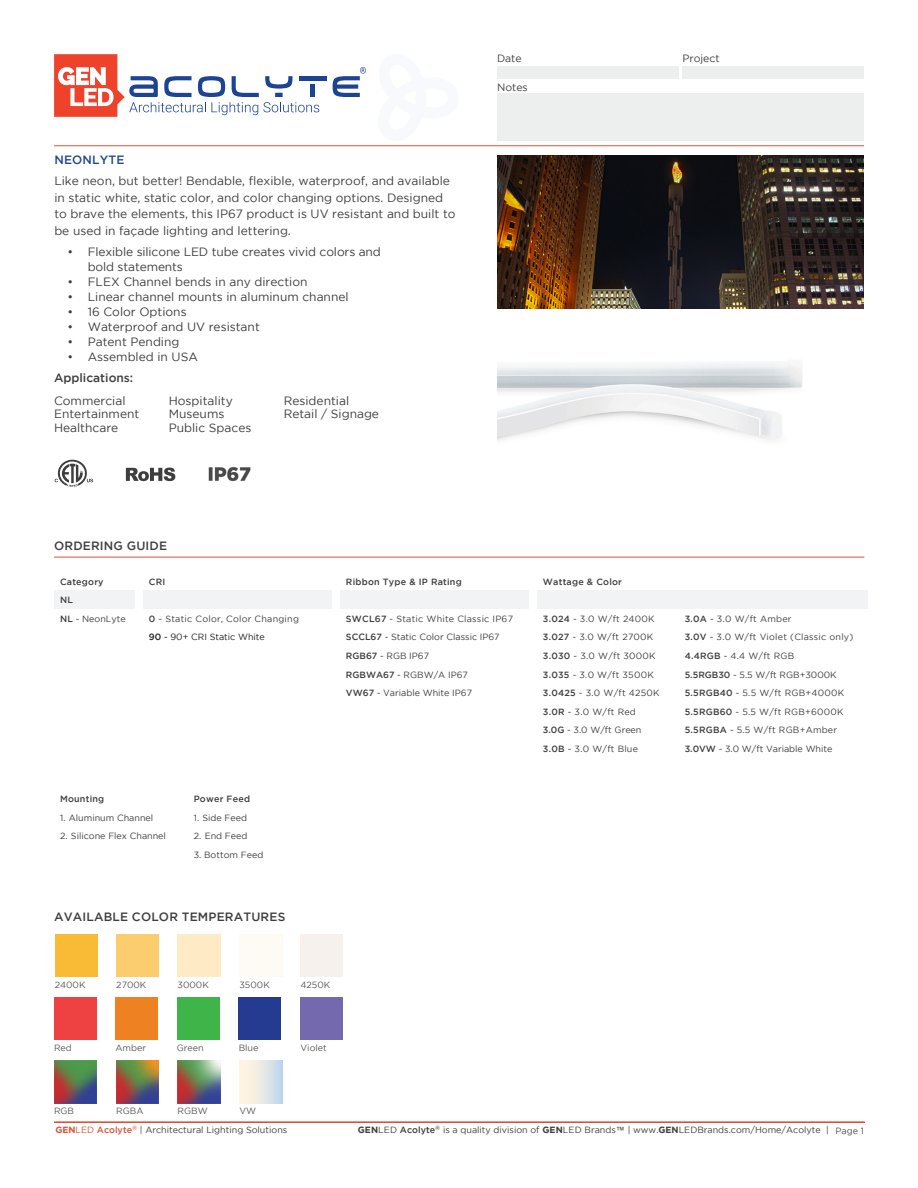
<style>
.page{position:relative;width:918px;height:1188px;background:#fff}
.page>*{position:absolute;margin:0;border:0;box-sizing:border-box;transform-origin:0 0}
.t1{font:12px/16.5px "Gotham";color:#3e3e3f}
.t2{font:500 12px "Gotham";letter-spacing:.015em;color:#3e3e3f}
.t3{font:500 12px "Gotham";letter-spacing:.015em;color:#21478e}
.t4{font:10.5px "Gotham";color:#3e3e3f}
.t5{font:9px/18.6px "Gotham";color:#3e3e3f}
.t6{font:9px "Gotham";letter-spacing:.025em;color:#3e3e3f}
.t7{font:9px "Gotham";color:#57585a}
.t8{font:500 9px "Gotham";letter-spacing:.025em;color:#3e3e3f}
.t9{font:9px "Gotham";color:#231f20}
.t10{font:500 9px "Gotham";color:#3e3e3f}
.t11{font:9px "Gotham";color:#494a4a}
.t12{font:500 6.15px "Gotham";color:#3e3e3f}
.s1{font-weight:500}
.s2{font-weight:700;color:#dc5236}
.s3{color:#dc5236}
.s4{font-weight:500;color:#dc5236}
.s5{font-weight:700}
.s6{font-family:"Gill Sans MT Pro";font-weight:500}
.s7{font-weight:400}
</style>
<div class="page">
<hr style="left:54px;top:146px;width:810px;height:1px;background:#dc5235">
<hr style="left:54px;top:557px;width:810px;height:1px;background:#dc5235">
<div style="left:54px;top:591px;width:81px;height:18px;background:#f2f3f4"></div>
<div style="left:143px;top:591px;width:189px;height:18px;background:#f2f3f4"></div>
<div style="left:340px;top:591px;width:189px;height:18px;background:#f2f3f4"></div>
<div style="left:537px;top:591px;width:331px;height:18px;background:#f2f3f4"></div>
<div style="left:55px;top:934px;width:42px;height:43px;background:#f9bb36"></div>
<div style="left:116px;top:934px;width:43px;height:43px;background:#fccd6f"></div>
<div style="left:54px;top:998px;width:43px;height:42px;background:#ee4142"></div>
<div style="left:301px;top:934px;width:42px;height:43px;background:#f6f1ed"></div>
<div style="left:177px;top:998px;width:42px;height:42px;background:#3eb449"></div>
<div style="left:239px;top:998px;width:42px;height:42px;background:#253b91"></div>
<div style="left:301px;top:998px;width:42px;height:42px;background:#7469af"></div>
<div style="left:116px;top:998px;width:42px;height:42px;background:#ee8122"></div>
<img style="left:54px;top:1061px;width:43px;height:42px">
<img style="left:116px;top:1061px;width:43px;height:42px">
<img style="left:178px;top:1061px;width:42px;height:42px">
<div style="left:239px;top:1061px;width:43px;height:42px;background:linear-gradient(to right,#fff9de,#c5d9eb)"></div>
<div style="left:497px;top:66px;width:182px;height:12px;background:#edeeee"></div>
<div style="left:682px;top:66px;width:182px;height:12px;background:#edeeee"></div>
<div style="left:497px;top:93px;width:367px;height:47px;background:#edeeee"></div>
<svg style="left:54px;top:54px;width:265px;height:63px"></svg>
<div style="left:310px;top:85px;width:5px;height:12px;background:#1c4492"></div>
<hr style="left:299px;top:76px;width:27px;height:4px;background:#1c4492">
<svg style="left:333px;top:67px;width:33px;height:30px"></svg>
<img style="left:497px;top:155px;width:366px;height:154px">
<svg style="left:55px;top:460px;width:38px;height:27px"></svg>
<svg style="left:126px;top:468px;width:49px;height:13px"></svg>
<img style="left:208px;top:467px;width:43px;height:15px">
<hr style="left:54px;top:1122px;width:811px;height:1px;background:#dc5236">
<h1 class="t3" style="left:54px;top:153px;width:72px">NEONLYTE</h1>
<p class="t1" style="left:54px;top:173px;width:403px">Like neon, but better! Bendable, flexible, waterproof, and available in static white, static color, and color changing options. Designed to brave the elements, this IP67 product is UV resistant and built to be used in façade lighting and lettering.</p>
<h1 class="t1" style="left:88px;top:244px;width:295px;line-height:15px;text-indent:-20px">• Flexible silicone LED tube creates vivid colors and bold statements</h1>
<h1 class="t1" style="left:68px;top:273px;width:242px">• FLEX Channel bends in any direction</h1>
<h1 class="t1" style="left:68px;top:288px;width:283px">• Linear channel mounts in aluminum channel</h1>
<h1 class="t1" style="left:68px;top:303px;width:121px">• 16 Color Options</h1>
<h1 class="t1" style="left:68px;top:318px;width:194px">• Waterproof and UV resistant</h1>
<h1 class="t1" style="left:68px;top:333px;width:114px">• Patent Pending</h1>
<h1 class="t1" style="left:68px;top:348px;width:132px">• Assembled in USA</h1>
<h1 class="t2" style="left:54px;top:371px;width:81px">Applications:</h1>
<h1 class="t1" style="left:54px;top:392px;width:73px">Commercial</h1>
<h1 class="t1" style="left:169px;top:392px;width:66px">Hospitality</h1>
<h1 class="t1" style="left:284px;top:392px;width:67px">Residential</h1>
<h1 class="t1" style="left:54px;top:406px;width:87px">Entertainment</h1>
<h1 class="t1" style="left:169px;top:406px;width:57px">Museums</h1>
<h1 class="t1" style="left:284px;top:406px;width:97px">Retail / Signage</h1>
<h1 class="t1" style="left:54px;top:419px;width:66px">Healthcare</h1>
<h1 class="t1" style="left:169px;top:419px;width:84px">Public Spaces</h1>
<h1 class="t2" style="left:54px;top:539px;width:115px">ORDERING GUIDE</h1>
<p class="t4" style="left:497px;top:53px;width:26px">Date</p>
<p class="t4" style="left:497px;top:82px;width:32px">Notes</p>
<p class="t4" style="left:682px;top:53px;width:39px">Project</p>
<p class="t8" style="left:60px;top:576px;width:45px">Category</p>
<p class="t8" style="left:149px;top:576px;width:18px">CRI</p>
<p class="t8" style="left:346px;top:576px;width:117px">Ribbon Type &amp; IP Rating</p>
<p class="t8" style="left:543px;top:576px;width:81px">Wattage &amp; Color</p>
<p class="t5" style="left:60px;top:591px;width:67px"><span class="s1">NL<br>NL</span> - NeonLyte</p>
<p class="t6" style="left:149px;top:614px;width:151px"><span class="s1">0</span> - Static Color, Color Changing</p>
<p class="t6" style="left:346px;top:614px;width:169px"><span class="s1">SWCL67</span> - Static White Classic IP67</p>
<p class="t5" style="left:543px;top:609px;width:113px"><span class="s1">3.024</span> - 3.0 W/ft 2400K</p>
<p class="t5" style="left:685px;top:609px;width:108px"><span class="s1">3.0A</span> - 3.0 W/ft Amber</p>
<p class="t9" style="left:149px;top:632px;width:117px"><span class="s1">90</span> - 90+ CRI Static White</p>
<p class="t5" style="left:346px;top:628px;width:155px"><span class="s1">SCCL67</span> - Static Color Classic IP67</p>
<p class="t5" style="left:543px;top:628px;width:112px"><span class="s1">3.027</span> - 3.0 W/ft 2700K</p>
<p class="t6" style="left:685px;top:632px;width:170px"><span class="s1">3.0V</span> - 3.0 W/ft Violet (Classic only)</p>
<p class="t5" style="left:346px;top:646px;width:85px"><span class="s1">RGB67</span> - RGB IP67</p>
<p class="t5" style="left:543px;top:646px;width:114px"><span class="s1">3.030</span> - 3.0 W/ft 3000K</p>
<p class="t5" style="left:685px;top:646px;width:111px"><span class="s1">4.4RGB</span> - 4.4 W/ft RGB</p>
<p class="t5" style="left:346px;top:665px;width:123px"><span class="s1">RGBWA67</span> - RGBW/A IP67</p>
<p class="t5" style="left:543px;top:665px;width:112px"><span class="s1">3.035</span> - 3.0 W/ft 3500K</p>
<p class="t5" style="left:685px;top:665px;width:154px"><span class="s1">5.5RGB30</span> - 5.5 W/ft RGB+3000K</p>
<p class="t5" style="left:346px;top:683px;width:128px"><span class="s1">VW67</span> - Variable White IP67</p>
<p class="t5" style="left:543px;top:683px;width:118px"><span class="s1">3.0425</span> - 3.0 W/ft 4250K</p>
<p class="t6" style="left:685px;top:688px;width:161px"><span class="s1">5.5RGB40</span> - 5.5 W/ft RGB+4000K</p>
<p class="t5" style="left:543px;top:702px;width:94px"><span class="s1">3.0R</span> - 3.0 W/ft Red</p>
<p class="t6" style="left:685px;top:706px;width:160px"><span class="s1">5.5RGB60</span> - 5.5 W/ft RGB+6000K</p>
<p class="t5" style="left:543px;top:721px;width:100px"><span class="s1">3.0G</span> - 3.0 W/ft Green</p>
<p class="t6" style="left:685px;top:725px;width:154px"><span class="s1">5.5RGBA</span> - 5.5 W/ft RGB+Amber</p>
<p class="t5" style="left:543px;top:739px;width:97px"><span class="s1">3.0B</span> - 3.0 W/ft Blue</p>
<p class="t5" style="left:685px;top:739px;width:149px"><span class="s1">3.0VW</span> - 3.0 W/ft Variable White</p>
<p class="t8" style="left:60px;top:794px;width:46px">Mounting</p>
<p class="t5" style="left:60px;top:808px;width:95px">1. Aluminum Channel</p>
<p class="t5" style="left:60px;top:827px;width:108px">2. Silicone Flex Channel</p>
<p class="t8" style="left:194px;top:794px;width:58px">Power Feed</p>
<p class="t5" style="left:194px;top:808px;width:55px">1. Side Feed</p>
<p class="t5" style="left:194px;top:827px;width:55px">2. End Feed</p>
<p class="t5" style="left:194px;top:845px;width:71px">3. Bottom Feed</p>
<h1 class="t2" style="left:54px;top:910px;width:233px">AVAILABLE COLOR TEMPERATURES</h1>
<p class="t7" style="left:55px;top:980px;width:32px">2400K</p>
<p class="t7" style="left:54px;top:1043px;width:19px">Red</p>
<p class="t7" style="left:116px;top:980px;width:32px">2700K</p>
<p class="t7" style="left:116px;top:1043px;width:32px">Amber</p>
<p class="t7" style="left:178px;top:980px;width:33px">3000K</p>
<p class="t7" style="left:239px;top:980px;width:32px">3500K</p>
<p class="t7" style="left:301px;top:980px;width:31px">4250K</p>
<p class="t7" style="left:177px;top:1043px;width:28px">Green</p>
<p class="t7" style="left:239px;top:1043px;width:21px">Blue</p>
<p class="t7" style="left:301px;top:1043px;width:28px">Violet</p>
<p class="t7" style="left:54px;top:1106px;width:22px">RGB</p>
<p class="t7" style="left:116px;top:1106px;width:29px">RGBA</p>
<p class="t7" style="left:178px;top:1106px;width:32px">RGBW</p>
<p class="t7" style="left:239px;top:1106px;width:18px">VW</p>
<p class="t5" style="left:55px;top:1121px;width:233px"><span class="s2">GEN</span><span class="s3">LED</span> <span class="s4">Acolyte</span><sup>®</sup> | Architectural Lighting Solutions</p>
<p class="t5" style="left:443px;top:1121px;width:387px">is a quality division of <span class="s5">GEN</span>LED Brands<span class="s6">™</span> | www.<span class="s5">GEN</span>LEDBrands.com/Home/Acolyte |</p>
<p class="t12" style="left:435px;top:1124px;width:7px">®</p>
<p class="t10" style="left:358px;top:1125px;width:79px"><span class="s5">GEN</span><span class="s7">LED</span> Acolyte</p>
<p class="t11" style="left:836px;top:1126px;width:30px">Page 1</p>
</div>
